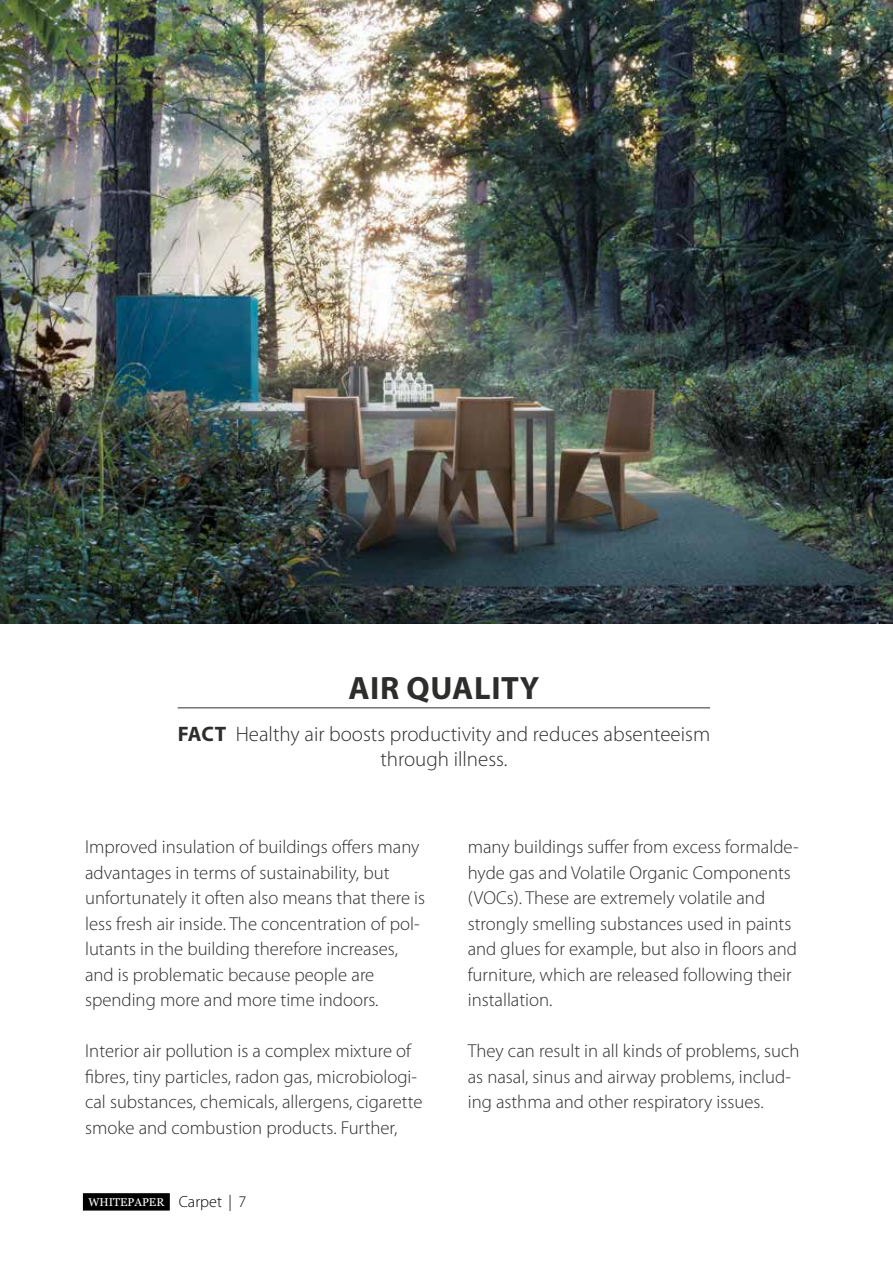
<style>
.page{position:relative;width:893px;height:1263px;background:#fff}
.page>*{position:absolute;margin:0;border:0;box-sizing:border-box;transform-origin:0 0}
.t1{font:700 32.4px "Myriad Pro";letter-spacing:.02em;color:#2d2d2c}
.t2{font:300 21px/25.5px "Myriad Pro";color:#2d2d2c;text-align:center}
.t3{font:300 18.75px/25.5px "Myriad Pro";color:#2d2d2c}
.t4{font:11.4px "Georgia";color:#fff}
.s1{font-weight:700}
.s2{font-family:"Myriad Pro";font-weight:300;font-size:16.2px;color:#000}
</style>
<div class="page">
<hr style="left:178px;top:707px;width:532px;height:1px;background:#2d2d2c">
<img style="left:0;top:0;width:893px;height:624px">
<div style="left:83px;top:1193px;width:87px;height:17px;background:#000"></div>
<h1 class="t1" style="left:348px;top:667px;width:192px">AIR QUALITY</h1>
<p class="t2" style="left:178px;top:721px;width:534px"><span class="s1">FACT</span> Healthy air boosts productivity and reduces absenteeism through illness.</p>
<p class="t3" style="left:85px;top:834px;width:342px">Improved insulation of buildings offers many advantages in terms of sustainability, but unfortunately it often also means that there is less fresh air inside. The concentration of pol&shy;lutants in the building therefore increases, and is problematic because people are spending more and more time indoors.</p>
<p class="t3" style="left:85px;top:1038px;width:339px">Interior air pollution is a complex mixture of fibres, tiny particles, radon gas, microbiologi&shy;cal substances, chemicals, allergens, cigarette smoke and combustion products. Further,</p>
<p class="t4" style="left:88px;top:1193px;width:159px">WHITEPAPER <span class="s2">Carpet | 7</span></p>
<p class="t3" style="left:468px;top:834px;width:332px">many buildings suffer from excess formalde&shy;hyde gas and Volatile Organic Components (VOCs). These are extremely volatile and strongly smelling substances used in paints and glues for example, but also in floors and furniture, which are released following their installation.</p>
<p class="t3" style="left:468px;top:1038px;width:333px">They can result in all kinds of problems, such as nasal, sinus and airway problems, includ&shy;ing asthma and other respiratory issues.</p>
</div>
